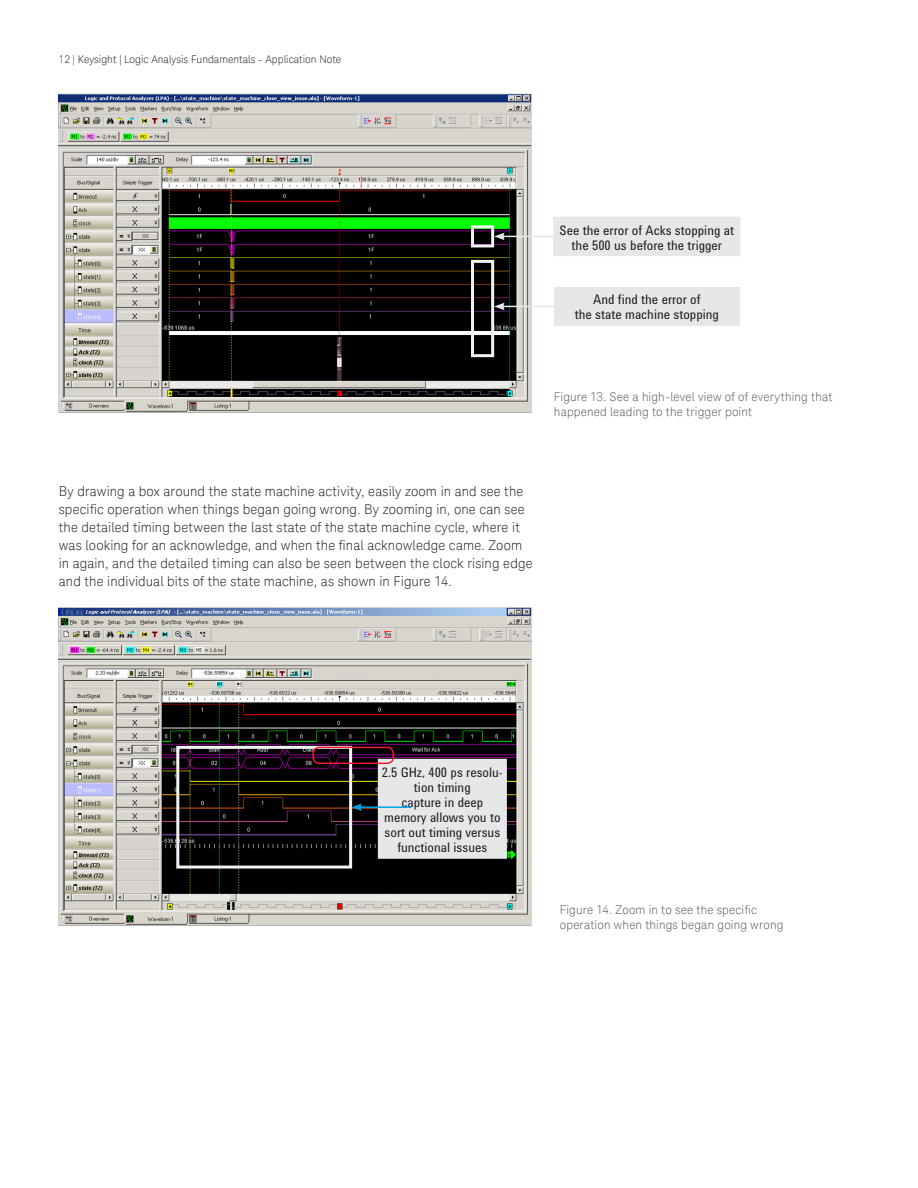
<style>
.page{position:relative;width:918px;height:1188px;background:#fff}
.page>*{position:absolute;margin:0;border:0;box-sizing:border-box;transform-origin:0 0}
.t1{font:300 13.5px/18px "Keysight Sans";letter-spacing:.01em;color:#231f20}
.t2{font:13.5px/15px "Agilent Condensed CFF";color:#231f20;text-align:center}
.t3{font:300 12px/15px "Keysight Sans";letter-spacing:.015em;color:#57585a}
.t4{font:300 10.5px "Keysight Sans";color:#231f20}
</style>
<div class="page">
<img style="left:59px;top:94px;width:473px;height:318px">
<img style="left:59px;top:608px;width:473px;height:317px">
<div style="left:379px;top:760px;width:127px;height:98px;background:#e6e7e9"></div>
<div style="left:378px;top:759px;width:129px;height:100px;border:2px solid #e6e7e9"></div>
<div style="left:176px;top:746px;width:176px;height:123px;border:3px solid #f1f2f3"></div>
<div style="left:312px;top:747px;width:82px;height:17px;border:2px solid #ed1a36;border-radius:6px"></div>
<div style="left:554px;top:217px;width:186px;height:38px;background:#e6e7e9"></div>
<div style="left:553px;top:217px;width:187px;height:39px;border:2px solid #e6e7e9"></div>
<div style="left:471px;top:225px;width:23px;height:22px;border:3px solid #f1f2f3"></div>
<hr style="left:502px;top:236px;width:52px;height:1px;background:#e6e7e9">
<svg style="left:494px;top:233px;width:11px;height:7px"></svg>
<div style="left:554px;top:287px;width:186px;height:38px;background:#e6e7e9"></div>
<div style="left:471px;top:260px;width:23px;height:97px;border:3px solid #f1f2f3"></div>
<hr style="left:502px;top:306px;width:52px;height:1px;background:#e6e7e9">
<svg style="left:494px;top:303px;width:11px;height:7px"></svg>
<hr style="left:360px;top:806px;width:51px;height:2px;background:#00a1e3">
<svg style="left:351px;top:803px;width:11px;height:8px"></svg>
<p class="t4" style="left:59px;top:53px;width:284px">12 | Keysight | Logic Analysis Fundamentals - Application Note</p>
<p class="t2" style="left:560px;top:222px;width:176px">See the error of Acks stopping at the 500 us before the trigger</p>
<p class="t2" style="left:575px;top:292px;width:146px">And find the error of<br>the state machine stopping</p>
<p class="t3" style="left:554px;top:390px;width:280px">Figure 13. See a high-level view of of everything that happened leading to the trigger point</p>
<p class="t1" style="left:59px;top:482px;width:475px">By drawing a box around the state machine activity, easily zoom in and see the specific operation when things began going wrong. By zooming in, one can see the detailed timing between the last state of the state machine cycle, where it was looking for an acknowledge, and when the final acknowledge came. Zoom in again, and the detailed timing can also be seen between the clock rising edge and the individual bits of the state machine, as shown in Figure 14.</p>
<p class="t2" style="left:382px;top:765px;width:123px">2.5 GHz, 400 ps resolu&shy;tion timing<br>capture in deep memory allows you to sort out timing versus functional issues</p>
<p class="t3" style="left:560px;top:902px;width:225px">Figure 14. Zoom in to see the specific operation when things began going wrong</p>
</div>
